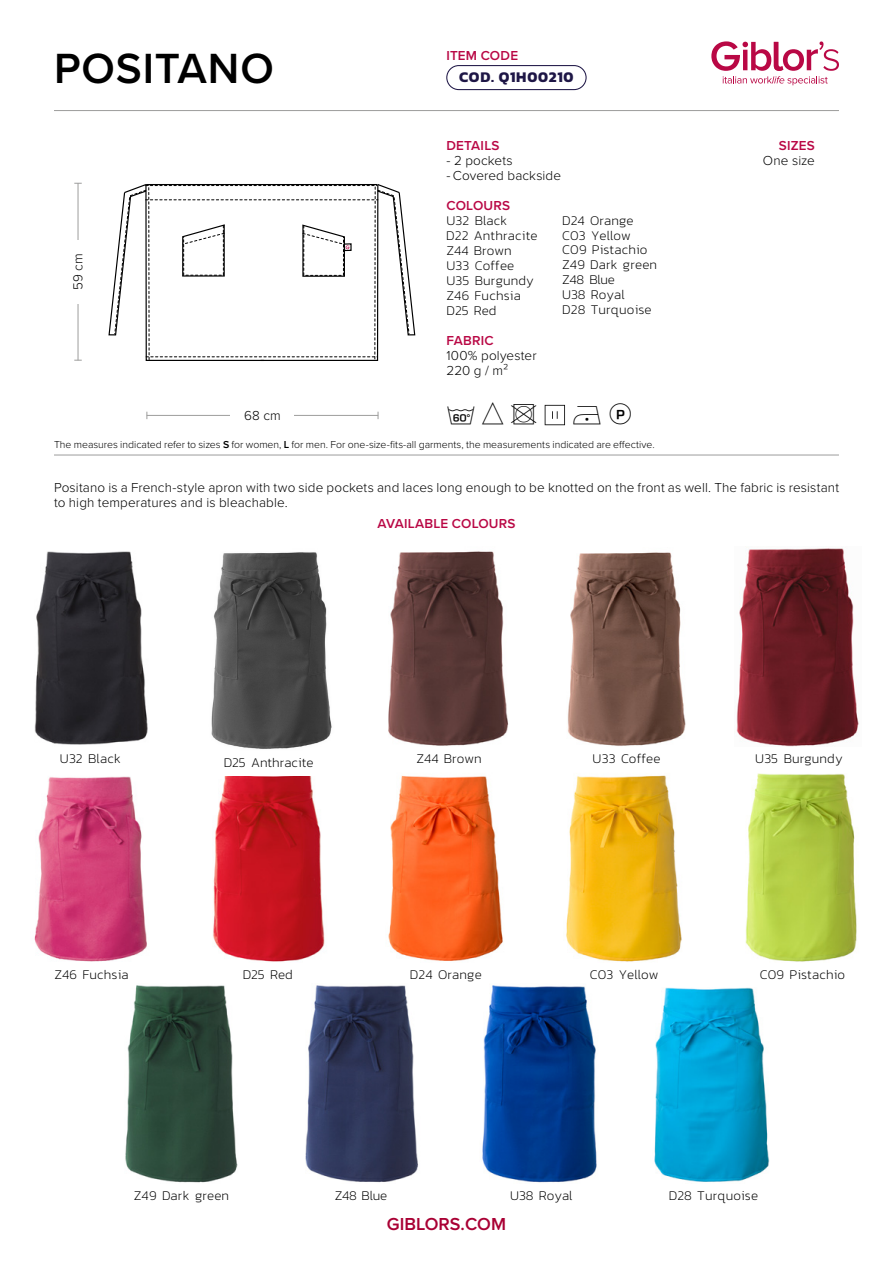
<style>
.page{position:relative;width:893px;height:1263px;background:#fff}
.page>*{position:absolute;margin:0;border:0;box-sizing:border-box;transform-origin:0 0}
.t1{font:600 43.8px "Proxima Nova";letter-spacing:.025em;color:#000}
.t2{font:600 18px "Proxima Nova";color:#a90034}
.t3{font:700 15px "Kanit";letter-spacing:.05em;color:#1e1646}
.t4{font:200 13.5px/14.9px "Kanit";letter-spacing:.01em;color:#000}
.t5{font:300 13.5px/15px "Proxima Nova";letter-spacing:.01em;color:#000}
.t6{font:600 13.5px "Proxima Nova";letter-spacing:.015em;color:#b90845}
.t7{font:300 10.5px "Proxima Nova";color:#000}
.s1{font-weight:600}
</style>
<div class="page">
<svg style="left:711px;top:41px;width:128px;height:44px"></svg>
<hr style="left:54px;top:110px;width:785px;height:1px;background:#9d9d9c">
<hr style="left:54px;top:455px;width:785px;height:1px;background:#9d9d9c">
<svg style="left:545px;top:405px;width:20px;height:20px"></svg>
<div style="left:446px;top:65px;width:141px;height:25px;border:1px solid #1e1646;border-radius:12px"></div>
<hr style="left:78px;top:183px;width:1px;height:177px;background:#9d9d9c">
<div style="left:72px;top:240px;width:10px;height:64px;background:#fff"></div>
<svg style="left:108px;top:184px;width:308px;height:177px"></svg>
<hr style="left:147px;top:415px;width:231px;height:1px;background:#9d9d9c">
<div style="left:231px;top:409px;width:63px;height:11px;background:#fff"></div>
<img style="left:213px;top:776px;width:112px;height:186px">
<img style="left:745px;top:773px;width:112px;height:189px">
<img style="left:34px;top:776px;width:113px;height:186px">
<img style="left:566px;top:775px;width:116px;height:187px">
<img style="left:388px;top:775px;width:115px;height:186px">
<img style="left:125px;top:985px;width:113px;height:198px">
<img style="left:654px;top:987px;width:116px;height:195px">
<img style="left:482px;top:985px;width:115px;height:198px">
<img style="left:305px;top:985px;width:113px;height:198px">
<img style="left:34px;top:551px;width:114px;height:194px">
<img style="left:388px;top:551px;width:121px;height:195px">
<img style="left:736px;top:548px;width:123px;height:198px">
<img style="left:567px;top:552px;width:119px;height:194px">
<img style="left:211px;top:552px;width:121px;height:197px">
<h1 class="t1" style="left:54px;top:36px;width:222px">POSITANO</h1>
<p class="t5" style="left:70px;top:290px;width:38px;rotate:-90deg">59 cm</p>
<p class="t5" style="left:244px;top:407px;width:38px">68 cm</p>
<p class="t6" style="left:446px;top:46px;width:73px">ITEM CODE</p>
<p class="t3" style="left:459px;top:66px;width:116px">COD. Q1H00210</p>
<p class="t6" style="left:446px;top:136px;width:55px">DETAILS</p>
<p class="t5" style="left:446px;top:152px;width:68px">- 2 pockets</p>
<p class="t5" style="left:446px;top:167px;width:116px">- Covered backside</p>
<p class="t6" style="left:446px;top:196px;width:65px">COLOURS</p>
<p class="t4" style="left:446px;top:213px;width:62px">U32 Black</p>
<p class="t4" style="left:446px;top:243px;width:89px">Z44 Brown<br>U33 Coffee<br>U35 Burgundy<br>Z46 Fuchsia<br>D25 Red</p>
<p class="t4" style="left:562px;top:213px;width:97px">D24 Orange<br>C03 Yellow<br>C09 Pistachio<br>Z49 Dark green<br>Z48 Blue<br>U38 Royal<br>D28 Turquoise</p>
<p class="t4" style="left:446px;top:228px;width:93px">D22 Anthracite</p>
<p class="t6" style="left:446px;top:331px;width:49px">FABRIC</p>
<p class="t5" style="left:446px;top:348px;width:92px">100% polyester<br>220 g / m²</p>
<p class="t7" style="left:54px;top:436px;width:602px">The measures indicated refer to sizes <span class="s1">S</span> for women, <span class="s1">L</span> for men. For one-size-fits-all garments, the measurements indicated are effective.</p>
<p class="t6" style="left:779px;top:136px;width:38px">SIZES</p>
<p class="t5" style="left:763px;top:152px;width:53px">One size</p>
<p class="t5" style="left:54px;top:480px;width:787px">Positano is a French-style apron with two side pockets and laces long enough to be knotted on the front as well. The fabric is resistant to high temperatures and is bleachable.</p>
<p class="t6" style="left:377px;top:513px;width:140px">AVAILABLE COLOURS</p>
<p class="t4" style="left:60px;top:751px;width:62px">U32 Black</p>
<p class="t4" style="left:224px;top:755px;width:91px">D25 Anthracite</p>
<p class="t4" style="left:416px;top:751px;width:67px">Z44 Brown</p>
<p class="t4" style="left:593px;top:751px;width:69px">U33 Coffee</p>
<p class="t4" style="left:755px;top:751px;width:89px">U35 Burgundy</p>
<p class="t4" style="left:54px;top:967px;width:76px">Z46 Fuchsia</p>
<p class="t4" style="left:243px;top:967px;width:52px">D25 Red</p>
<p class="t4" style="left:410px;top:967px;width:73px">D24 Orange</p>
<p class="t4" style="left:590px;top:967px;width:70px">C03 Yellow</p>
<p class="t4" style="left:760px;top:967px;width:87px">C09 Pistachio</p>
<p class="t4" style="left:134px;top:1188px;width:97px">Z49 Dark green</p>
<p class="t4" style="left:335px;top:1188px;width:54px">Z48 Blue</p>
<p class="t4" style="left:510px;top:1188px;width:64px">U38 Royal</p>
<p class="t4" style="left:669px;top:1188px;width:91px">D28 Turquoise</p>
<h2 class="t2" style="left:387px;top:1210px;width:121px">GIBLORS.COM</h2>
</div>
